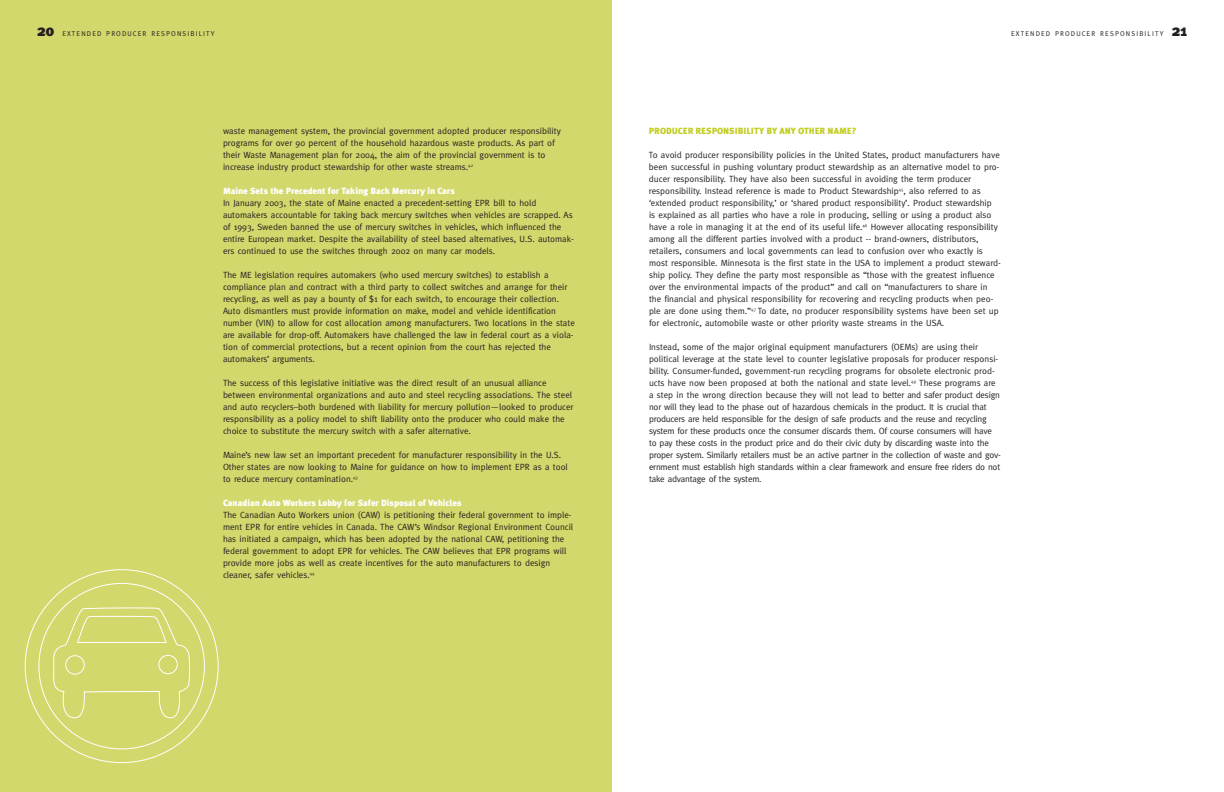
<style>
.page{position:relative;width:1224px;height:792px;background:#fff}
.page>*{position:absolute;margin:0;border:0;box-sizing:border-box;transform-origin:0 0}
.t1{font:900 16px "Meta Plus";color:#231f1f}
.t2{font:9px/12px "Meta";color:#231f1f}
.t3{font:9px/12px "Meta";letter-spacing:-.02em;color:#231f1f}
.t4{font:900 9px "Meta Plus";color:#fff}
.t5{font:900 9px "Meta Plus";color:#c2ce23}
.t6{font:7px "Meta";letter-spacing:.16em;color:#231f1f}
</style>
<div class="page">
<div style="left:0;top:0;width:612px;height:792px;background:#d2d86c"></div>
<svg style="left:25px;top:569px;width:194px;height:194px"></svg>
<h1 class="t1" style="left:37px;top:25px;width:19px">20</h1>
<p class="t6" style="left:62px;top:31px;width:154px">EXTENDED PRODUCER RESPONSIBILITY</p>
<p class="t2" style="left:223px;top:126px;width:339px">waste management system, the provincial government adopted producer responsibility programs for over 90 percent of the household hazardous waste products. As part of their Waste Management plan for 2004, the aim of the provincial government is to increase industry product stewardship for other waste streams.<sup>42</sup></p>
<p class="t4" style="left:223px;top:188px;width:233px">Maine Sets the Precedent for Taking Back Mercury in Cars</p>
<p class="t2" style="left:223px;top:198px;width:353px">In January 2003, the state of Maine enacted a precedent-setting EPR bill to hold automakers accountable for taking back mercury switches when vehicles are scrapped. As of 1993, Sweden banned the use of mercury switches in vehicles, which influenced the entire European market. Despite the availability of steel based alternatives, U.S. automak&shy;ers continued to use the switches through 2002 on many car models.</p>
<p class="t2" style="left:223px;top:270px;width:353px">The ME legislation requires automakers (who used mercury switches) to establish a compliance plan and contract with a third party to collect switches and arrange for their recycling, as well as pay a bounty of $1 for each switch, to encourage their collection.<br>Auto dismantlers must provide information on make, model and vehicle identification number (VIN) to allow for cost allocation among manufacturers. Two locations in the state are available for drop-off. Automakers have challenged the law in federal court as a viola&shy;tion of commercial protections, but a recent opinion from the court has rejected the automakers’ arguments.</p>
<p class="t2" style="left:223px;top:378px;width:352px">The success of this legislative initiative was the direct result of an unusual alliance between environmental organizations and auto and steel recycling associations. The steel and auto recyclers–both burdened with liability for mercury pollution—looked to producer responsibility as a policy model to shift liability onto the producer who could make the choice to substitute the mercury switch with a safer alternative.</p>
<p class="t2" style="left:223px;top:450px;width:346px">Maine’s new law set an important precedent for manufacturer responsibility in the U.S.<br>Other states are now looking to Maine for guidance on how to implement EPR as a tool to reduce mercury contamination.<sup>43</sup></p>
<p class="t4" style="left:223px;top:500px;width:240px">Canadian Auto Workers Lobby for Safer Disposal of Vehicles</p>
<p class="t2" style="left:223px;top:510px;width:352px">The Canadian Auto Workers union (CAW) is petitioning their federal government to imple&shy;ment EPR for entire vehicles in Canada. The CAW’s Windsor Regional Environment Council has initiated a campaign, which has been adopted by the national CAW, petitioning the federal government to adopt EPR for vehicles. The CAW believes that EPR programs will provide more jobs as well as create incentives for the auto manufacturers to design cleaner, safer vehicles.<sup>44</sup></p>
<p class="t6" style="left:1011px;top:31px;width:154px">EXTENDED PRODUCER RESPONSIBILITY</p>
<h1 class="t1" style="left:1172px;top:25px;width:17px">21</h1>
<p class="t5" style="left:649px;top:128px;width:209px">PRODUCER RESPONSIBILITY BY ANY OTHER NAME?</p>
<p class="t2" style="left:649px;top:150px;width:353px">To avoid producer responsibility policies in the United States, product manufacturers have been successful in pushing voluntary product stewardship as an alternative model to pro&shy;ducer responsibility. They have also been successful in avoiding the term producer responsibility. Instead reference is made to Product Stewardship<sup>45</sup>, also referred to as ‘extended product responsibility,’ or ‘shared product responsibility’. Product stewardship<br>is explained as all parties who have a role in producing, selling or using a product also have a role in managing it at the end of its useful life.<sup>46</sup> However allocating responsibility among all the different parties involved with a product -- brand-owners, distributors, retailers, consumers and local governments can lead to confusion over who exactly is most responsible. Minnesota is the first state in the USA to implement a product steward&shy;ship policy. They define the party most responsible as “those with the greatest influence over the environmental impacts of the product” and call on “manufacturers to share in the financial and physical responsibility for recovering and recycling products when peo&shy;ple are done using them.”<sup>47</sup> To date, no producer responsibility systems have been set up for electronic, automobile waste or other priority waste streams in the USA.</p>
<p class="t3" style="left:649px;top:342px;width:353px">Instead, some of the major original equipment manufacturers (OEMs) are using their political leverage at the state level to counter legislative proposals for producer responsi&shy;bility. Consumer-funded, government-run recycling programs for obsolete electronic prod&shy;ucts have now been proposed at both the national and state level.<sup>49</sup> These programs are a step in the wrong direction because they will not lead to better and safer product design nor will they lead to the phase out of hazardous chemicals in the product. It is crucial that producers are held responsible for the design of safe products and the reuse and recycling system for these products once the consumer discards them. Of course consumers will have to pay these costs in the product price and do their civic duty by discarding waste into the proper system. Similarly retailers must be an active partner in the collection of waste and gov&shy;ernment must establish high standards within a clear framework and ensure free riders do not take advantage of the system.</p>
</div>
